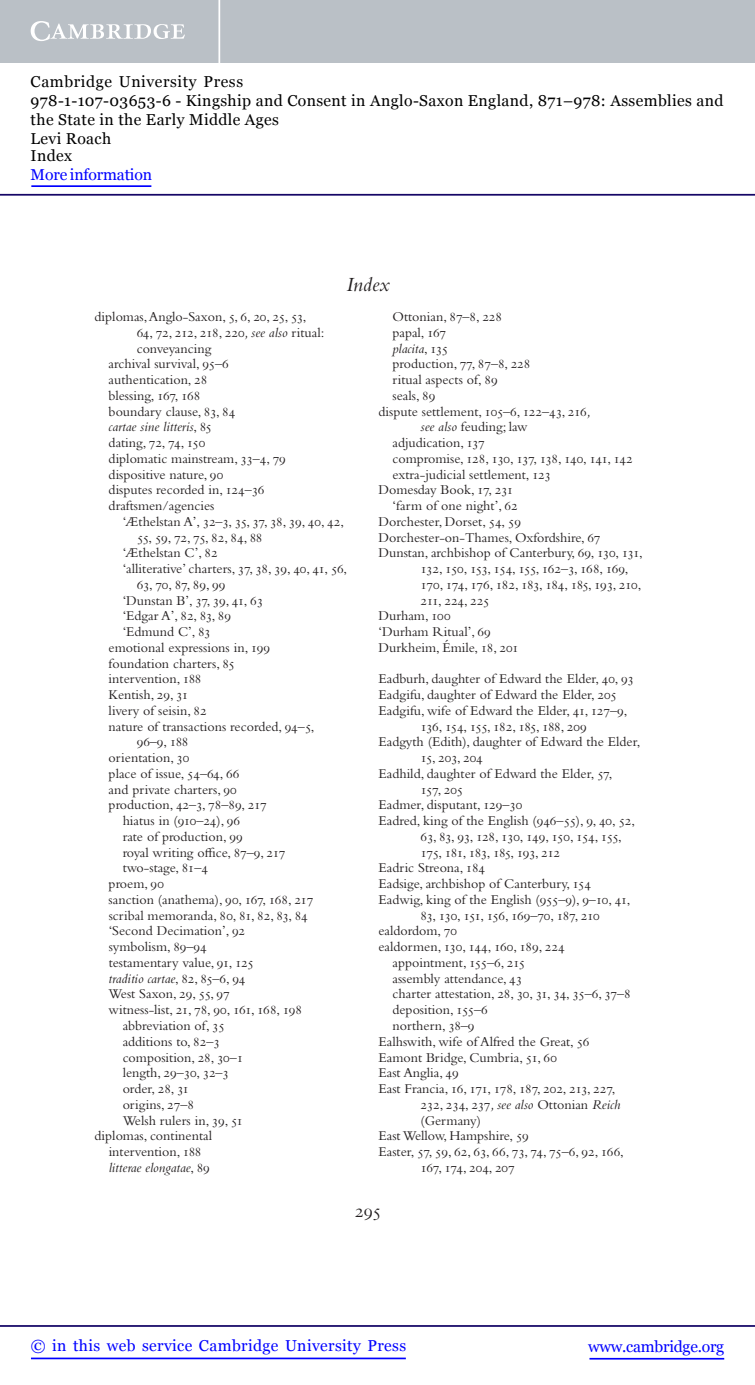
<style>
.page{position:relative;width:755px;height:1385px;background:#fff}
.page>*{position:absolute;margin:0;border:0;box-sizing:border-box;transform-origin:0 0}
.t1{font:italic 21px "Bembo Std";color:#231f20}
.t2{font:19.25px "Bembo Std";color:#231f20}
.t3{font:15.75px/18.6px "Georgia";letter-spacing:.025em;color:#000}
.t4{font:15.75px "Georgia";letter-spacing:.025em;color:#00f}
.t5{font:15.75px "Georgia";letter-spacing:-.015em;color:#00f}
.t6{font:15.75px "Georgia";letter-spacing:-.01em;color:#00f}
.t7{font:14px "Bembo Std";color:#231f20}
.t8{font:14px "Bembo Std";letter-spacing:-.04em;color:#231f20}
.t9{font:14px "Bembo Std";letter-spacing:-.02em;color:#231f20}
.t10{font:italic 14px "Bembo Std";color:#231f20}
.s1{font-style:italic}
.s2{font-style:normal}
</style>
<div class="page">
<hr style="left:589px;top:1358px;width:134px;height:1px;background:#00f">
<hr style="left:0;top:1325px;width:754px;height:2px;background:#150666">
<hr style="left:31px;top:1357px;width:374px;height:2px;background:#00f">
<div style="left:0;top:0;width:754px;height:63px;background:#bac0c6"></div>
<svg style="left:31px;top:21px;width:154px;height:20px"></svg>
<hr style="left:218px;top:0;width:2px;height:63px;background:#fff">
<hr style="left:0;top:194px;width:754px;height:2px;background:#150666">
<hr style="left:31px;top:185px;width:120px;height:2px;background:#00f">
<p class="t3" style="left:31px;top:72px;width:694px">Cambridge University Press<br>978-1-107-03653-6 - Kingship and Consent in Anglo-Saxon England, 871–978: Assemblies and the State in the Early Middle Ages<br>Levi Roach<br>Index</p>
<p class="t6" style="left:31px;top:166px;width:123px">More information</p>
<h1 class="t1" style="left:346px;top:276px;width:45px">Index</h1>
<p class="t7" style="left:95px;top:311px;width:213px">diplomas, Anglo-Saxon, 5 , 6 , 20 , 25 , 53 ,</p>
<p class="t9" style="left:137px;top:327px;width:189px">64 , 72 , 212 , 218 , 220 <span class="s1">, see also</span> ritual:</p>
<p class="t7" style="left:137px;top:343px;width:76px">conveyancing</p>
<p class="t7" style="left:109px;top:359px;width:121px">archival survival, 95– 6</p>
<p class="t7" style="left:109px;top:374px;width:100px">authentication, 28</p>
<p class="t7" style="left:109px;top:390px;width:93px">blessing, 167 , 168</p>
<p class="t7" style="left:109px;top:406px;width:128px">boundary clause, 83 , 84</p>
<p class="t10" style="left:109px;top:422px;width:104px">cartae sine litteris<span class="s2">, 85</span></p>
<p class="t7" style="left:109px;top:437px;width:98px">dating, 72 , 74 , 150</p>
<p class="t7" style="left:109px;top:453px;width:178px">diplomatic mainstream, 33–4 , 79</p>
<p class="t7" style="left:109px;top:469px;width:116px">dispositive nature, 90</p>
<p class="t7" style="left:109px;top:485px;width:157px">disputes recorded in, 124–36</p>
<p class="t7" style="left:109px;top:500px;width:107px">draftsmen/agencies</p>
<p class="t9" style="left:123px;top:516px;width:223px">‘Æthelstan A’, 32–3 , 35 , 37 , 38 , 39 , 40 , 42 ,</p>
<p class="t7" style="left:137px;top:532px;width:127px">55 , 59 , 72 , 75 , 82 , 84 , 88</p>
<p class="t7" style="left:123px;top:548px;width:96px">‘Æthelstan C’, 82</p>
<p class="t9" style="left:123px;top:563px;width:226px">‘alliterative’ charters, 37 , 38 , 39 , 40 , 41 , 56 ,</p>
<p class="t7" style="left:137px;top:579px;width:90px">63 , 70 , 87 , 89 , 99</p>
<p class="t7" style="left:123px;top:595px;width:142px">‘Dunstan B’, 37 , 39 , 41 , 63</p>
<p class="t7" style="left:123px;top:611px;width:110px">‘Edgar A’, 82 , 83 , 89</p>
<p class="t7" style="left:123px;top:626px;width:89px">‘Edmund C’, 83</p>
<p class="t7" style="left:109px;top:642px;width:163px">emotional expressions in, 199</p>
<p class="t7" style="left:109px;top:658px;width:127px">foundation charters, 85</p>
<p class="t7" style="left:109px;top:674px;width:94px">intervention, 188</p>
<p class="t7" style="left:109px;top:689px;width:81px">Kentish, 29 , 31</p>
<p class="t7" style="left:109px;top:705px;width:99px">livery of seisin, 82</p>
<p class="t7" style="left:109px;top:721px;width:207px">nature of transactions recorded, 94–5 ,</p>
<p class="t7" style="left:137px;top:737px;width:53px">96–9 , 188</p>
<p class="t7" style="left:109px;top:752px;width:82px">orientation, 30</p>
<p class="t7" style="left:109px;top:768px;width:132px">place of issue, 54–64 , 66</p>
<p class="t7" style="left:109px;top:784px;width:130px">and private charters, 90</p>
<p class="t7" style="left:109px;top:800px;width:159px">production, 42–3 , 78–89 , 217</p>
<p class="t7" style="left:123px;top:815px;width:119px">hiatus in (910–24), 96</p>
<p class="t7" style="left:123px;top:831px;width:121px">rate of production, 99</p>
<p class="t7" style="left:123px;top:847px;width:164px">royal writing office, 87–9 , 217</p>
<p class="t7" style="left:123px;top:863px;width:87px">two-stage, 81–4</p>
<p class="t7" style="left:109px;top:878px;width:57px">proem, 90</p>
<p class="t7" style="left:109px;top:894px;width:206px">sanction (anathema), 90 , 167 , 168 , 217</p>
<p class="t7" style="left:109px;top:910px;width:200px">scribal memoranda, 80 , 81 , 82 , 83 , 84</p>
<p class="t7" style="left:109px;top:926px;width:138px">‘Second Decimation’, 92</p>
<p class="t7" style="left:109px;top:941px;width:99px">symbolism, 89–94</p>
<p class="t7" style="left:109px;top:957px;width:146px">testamentary value, 91 , 125</p>
<p class="t10" style="left:109px;top:973px;width:138px">traditio cartae<span class="s2">, 82 , 85–6 , 94</span></p>
<p class="t7" style="left:109px;top:989px;width:122px">West Saxon, 29 , 55 , 97</p>
<p class="t7" style="left:109px;top:1004px;width:195px">witness-list, 21 , 78 , 90 , 161 , 168 , 198</p>
<p class="t7" style="left:123px;top:1020px;width:103px">abbreviation of, 35</p>
<p class="t7" style="left:123px;top:1036px;width:99px">additions to, 82–3</p>
<p class="t7" style="left:123px;top:1052px;width:122px">composition, 28 , 30–1</p>
<p class="t7" style="left:123px;top:1067px;width:108px">length, 29–30 , 32–3</p>
<p class="t7" style="left:123px;top:1083px;width:68px">order, 28 , 31</p>
<p class="t7" style="left:123px;top:1099px;width:73px">origins, 27–8</p>
<p class="t7" style="left:123px;top:1115px;width:122px">Welsh rulers in, 39 , 51</p>
<p class="t7" style="left:95px;top:1130px;width:119px">diplomas, continental</p>
<p class="t7" style="left:109px;top:1146px;width:94px">intervention, 188</p>
<p class="t10" style="left:109px;top:1162px;width:103px">litterae elongatae<span class="s2">, 89</span></p>
<p class="t7" style="left:392px;top:311px;width:111px">Ottonian, 87–8 , 228</p>
<p class="t7" style="left:392px;top:327px;width:55px">papal, 167</p>
<p class="t10" style="left:392px;top:343px;width:57px">placita<span class="s2">, 135</span></p>
<p class="t7" style="left:392px;top:359px;width:139px">production, 77 , 87–8 , 228</p>
<p class="t7" style="left:392px;top:374px;width:106px">ritual aspects of, 89</p>
<p class="t7" style="left:392px;top:390px;width:44px">seals, 89</p>
<p class="t7" style="left:378px;top:406px;width:214px">dispute settlement, 105–6 , 122–43 , 216 <span class="s1">,</span></p>
<p class="t7" style="left:420px;top:422px;width:109px"><span class="s1">see also</span> feuding; law</p>
<p class="t7" style="left:392px;top:437px;width:94px">adjudication, 137</p>
<p class="t8" style="left:392px;top:453px;width:241px">compromise, 128 , 130 , 137 , 138 , 140 , 141 , 142</p>
<p class="t7" style="left:392px;top:469px;width:160px">extra-judicial settlement, 123</p>
<p class="t7" style="left:378px;top:485px;width:136px">Domesday Book, 17 , 231</p>
<p class="t7" style="left:392px;top:500px;width:126px">‘farm of one night’, 62</p>
<p class="t7" style="left:378px;top:516px;width:144px">Dorchester, Dorset, 54 , 59</p>
<p class="t7" style="left:378px;top:532px;width:223px">Dorchester-on-Thames, Oxfordshire, 67</p>
<p class="t7" style="left:378px;top:548px;width:265px">Dunstan, archbishop of Canterbury, 69 , 130 , 131 ,</p>
<p class="t8" style="left:420px;top:563px;width:209px">132 , 150 , 153 , 154 , 155 , 162–3 , 168 , 169 ,</p>
<p class="t8" style="left:420px;top:579px;width:222px">170 , 174 , 176 , 182 , 183 , 184 , 185 , 193 , 210 ,</p>
<p class="t7" style="left:420px;top:595px;width:70px">211 , 224 , 225</p>
<p class="t7" style="left:378px;top:611px;width:74px">Durham, 100</p>
<p class="t7" style="left:378px;top:626px;width:114px">‘Durham Ritual’, 69</p>
<p class="t7" style="left:378px;top:642px;width:141px">Durkheim, Émile, 18 , 201</p>
<p class="t7" style="left:378px;top:674px;width:257px">Eadburh, daughter of E dward the Elder, 40 , 93</p>
<p class="t7" style="left:378px;top:689px;width:239px">Eadgifu, daughter of E dward the Elder, 205</p>
<p class="t9" style="left:378px;top:705px;width:250px">Eadgifu, wife of E dward the Elder, 41 , 127–9 ,</p>
<p class="t8" style="left:420px;top:721px;width:167px">136 , 154 , 155 , 182 , 185 , 188 , 209</p>
<p class="t7" style="left:378px;top:737px;width:263px">Eadgyth (E dith), daughter of E dward the Elder,</p>
<p class="t7" style="left:420px;top:752px;width:64px">15 , 203 , 204</p>
<p class="t7" style="left:378px;top:768px;width:235px">Eadhild, daughter of E dward the Elder, 57 ,</p>
<p class="t7" style="left:420px;top:784px;width:44px">157 , 205</p>
<p class="t7" style="left:378px;top:800px;width:145px">Eadmer, disputant, 129–30</p>
<p class="t7" style="left:378px;top:815px;width:258px">Eadred, king of the English (946–55), 9 , 40 , 52 ,</p>
<p class="t8" style="left:420px;top:831px;width:203px">63 , 83 , 93 , 128 , 130 , 149 , 150 , 154 , 155 ,</p>
<p class="t8" style="left:420px;top:847px;width:141px">175 , 181 , 183 , 185 , 193 , 212</p>
<p class="t7" style="left:378px;top:863px;width:108px">Eadric Streona, 184</p>
<p class="t7" style="left:378px;top:878px;width:214px">Eadsige, archbishop of Canterbury, 154</p>
<p class="t7" style="left:378px;top:894px;width:253px">Eadwig, king of the English (955–9), 9–10 , 41 ,</p>
<p class="t8" style="left:420px;top:910px;width:181px">83 , 130 , 151 , 156 , 169–70 , 187 , 210</p>
<p class="t7" style="left:378px;top:926px;width:80px">ealdordom, 70</p>
<p class="t7" style="left:378px;top:941px;width:187px">ealdormen, 130 , 144 , 160 , 189 , 224</p>
<p class="t7" style="left:392px;top:957px;width:134px">appointment, 155–6 , 215</p>
<p class="t7" style="left:392px;top:973px;width:131px">assembly attendance, 43</p>
<p class="t9" style="left:392px;top:989px;width:239px">charter attestation, 28 , 30 , 31 , 34 , 35–6 , 37–8</p>
<p class="t7" style="left:392px;top:1004px;width:97px">deposition, 155–6</p>
<p class="t7" style="left:392px;top:1020px;width:83px">northern, 38–9</p>
<p class="t7" style="left:378px;top:1036px;width:212px">Ealhswith, wife of Alfred the Great, 56</p>
<p class="t7" style="left:378px;top:1052px;width:180px">Eamont Bridge, Cumbria, 51 , 60</p>
<p class="t7" style="left:378px;top:1067px;width:82px">East Anglia, 49</p>
<p class="t7" style="left:378px;top:1083px;width:238px">East Francia, 16 , 171 , 178 , 187 , 202 , 213 , 227 ,</p>
<p class="t7" style="left:420px;top:1099px;width:201px">232 , 234 , 237 <span class="s1">, see also</span> Ottonian <span class="s1">Reich</span></p>
<p class="t7" style="left:420px;top:1115px;width:62px">(Germany)</p>
<p class="t7" style="left:378px;top:1130px;width:152px">E ast Wellow, Hampshire, 59</p>
<p class="t7" style="left:378px;top:1146px;width:247px">Easter, 57 , 59 , 62 , 63 , 66 , 73 , 74 , 75–6 , 92 , 166 ,</p>
<p class="t7" style="left:420px;top:1162px;width:95px">167 , 174 , 204 , 207</p>
<h2 class="t2" style="left:354px;top:1204px;width:28px">295</h2>
<p class="t4" style="left:31px;top:1337px;width:376px">© in this web service Cambridge University Press</p>
<p class="t5" style="left:587px;top:1337px;width:137px">www.cambridge.org</p>
</div>
